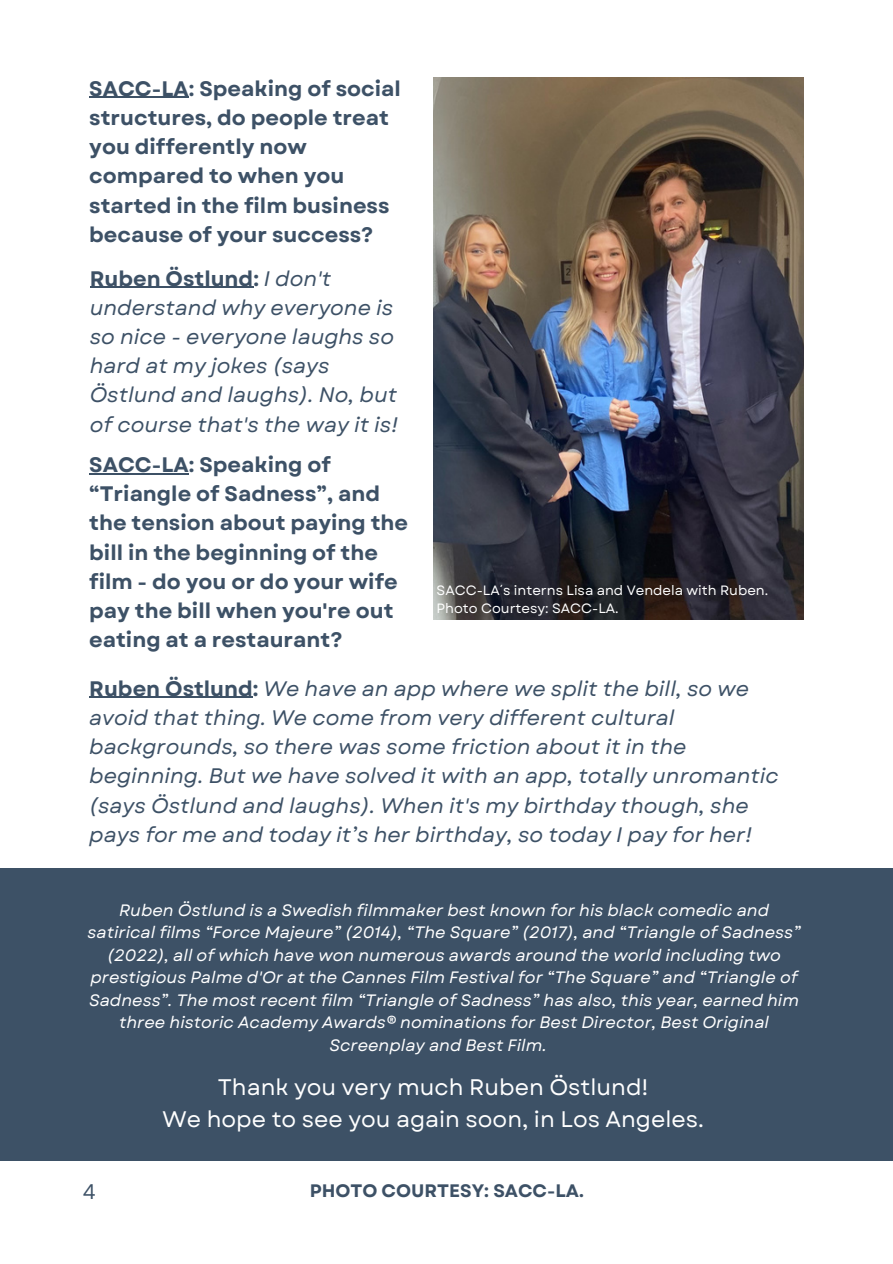
<style>
.page{position:relative;width:893px;height:1264px;background:#fff}
.page>*{position:absolute;margin:0;border:0;box-sizing:border-box;transform-origin:0 0}
.t1{font:22.5px/31.5px "Garet";color:#fff;text-align:center}
.t2{font:italic 21px/29.2px "Garet";color:#3d5166}
.t3{font:700 21px/29.2px "Garet";color:#3d5166}
.t4{font:21px "DM Sans";color:#3d5166}
.t5{font:700 18px "Garet";color:#3d5166}
.t6{font:italic 16.5px "Garet";color:#fff}
.t7{font:13.5px/18px "Garet";color:#fff}
.s1{font-weight:700;font-style:normal}
</style>
<div class="page">
<img style="left:433px;top:78px;width:370px;height:541px">
<div style="left:0;top:868px;width:892px;height:292px;background:#3d5166"></div>
<hr style="left:89px;top:97px;width:100px;height:1px;background:#3d5166">
<hr style="left:90px;top:287px;width:163px;height:1px;background:#3d5166">
<hr style="left:89px;top:697px;width:164px;height:1px;background:#3d5166">
<hr style="left:89px;top:473px;width:100px;height:1px;background:#3d5166">
<p class="t3" style="left:89px;top:74px;width:313px">SACC-LA: Speaking of social structures, do people treat you differently now compared to when you started in the film business because of your success?</p>
<p class="t2" style="left:90px;top:264px;width:310px"><span class="s1">Ruben Östlund:</span> I don't understand why everyone is so nice - everyone laughs so hard at my jokes (says<br>Östlund and laughs). No, but of course that's the way it is!</p>
<p class="t3" style="left:89px;top:450px;width:320px">SACC-LA: Speaking of “Triangle of Sadness”, and the tension about paying the bill in the beginning of the film - do you or do your wife pay the bill when you're out eating at a restaurant?</p>
<p class="t7" style="left:436px;top:581px;width:333px">SACC-LA´s interns Lisa and Vendela with Ruben.<br>Photo Courtesy: SACC-LA.</p>
<p class="t2" style="left:89px;top:674px;width:691px"><span class="s1">Ruben Östlund:</span> We have an app where we split the bill, so we avoid that thing. We come from very different cultural backgrounds, so there was some friction about it in the beginning. But we have solved it with an app, totally unromantic (says Östlund and laughs). When it's my birthday though, she pays for me and today it’s her birthday, so today I pay for her!</p>
<p class="t6" style="left:119px;top:898px;width:651px">Ruben Östlund is a Swedish filmmaker best known for his black comedic and</p>
<p class="t6" style="left:87px;top:920px;width:714px">satirical films “Force Majeure” (2014), “The Square” (2017), and “Triangle of Sadness”</p>
<p class="t6" style="left:107px;top:943px;width:675px">(2022), all of which have won numerous awards around the world including two</p>
<p class="t6" style="left:90px;top:965px;width:708px">prestigious Palme d'Or at the Cannes Film Festival for “The Square” and “Triangle of</p>
<p class="t6" style="left:89px;top:988px;width:711px">Sadness”. The most recent film “Triangle of Sadness” has also, this year, earned him</p>
<p class="t6" style="left:119px;top:1010px;width:651px">three historic Academy Awards® nominations for Best Director, Best Original</p>
<p class="t6" style="left:329px;top:1033px;width:219px">Screenplay and Best Film.</p>
<h1 class="t1" style="left:162px;top:1071px;width:542px">Thank you very much Ruben Östlund!<br>We hope to see you again soon, in Los Angeles.</h1>
<p class="t4" style="left:83px;top:1177px;width:14px">4</p>
<p class="t5" style="left:309px;top:1178px;width:276px">PHOTO COURTESY: SACC-LA.</p>
</div>
